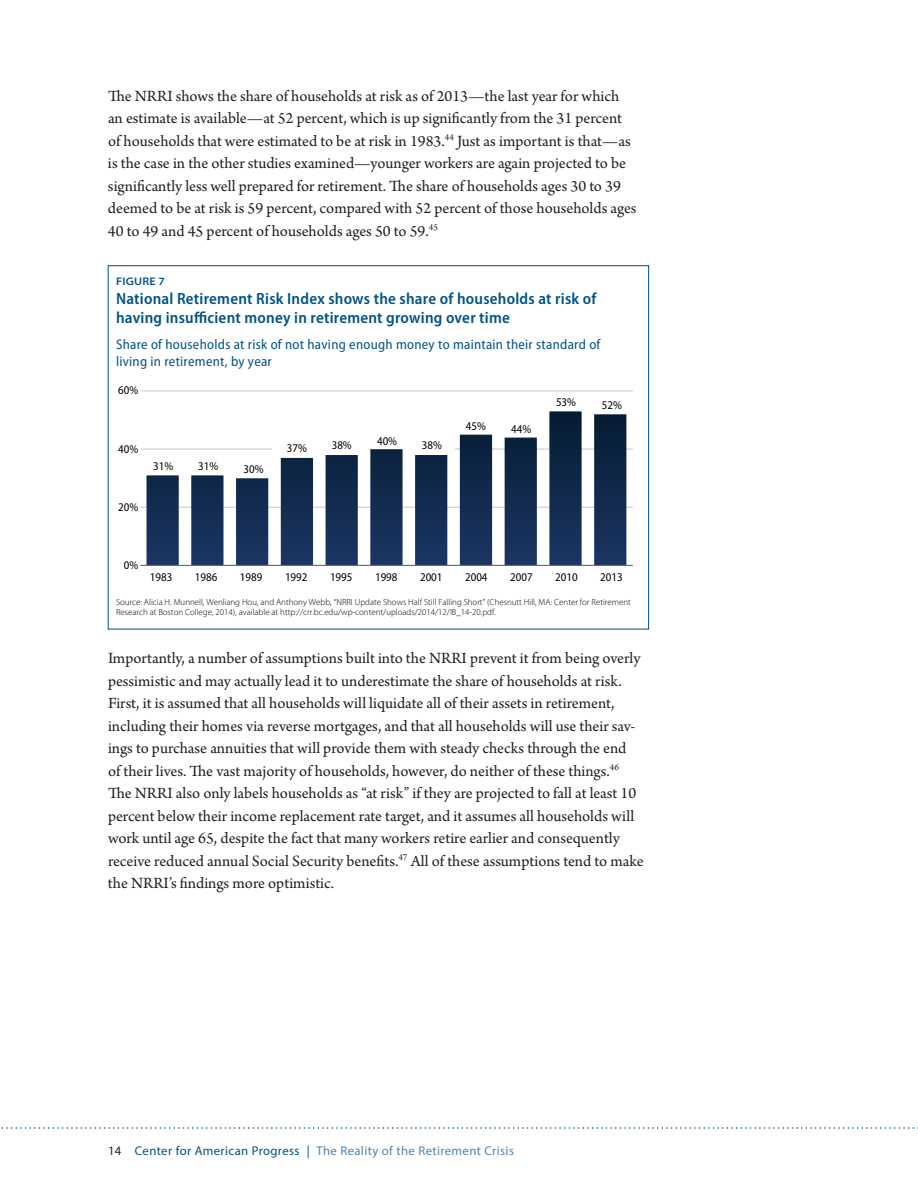
<style>
.page{position:relative;width:918px;height:1188px;background:#fff}
.page>*{position:absolute;margin:0;border:0;box-sizing:border-box;transform-origin:0 0}
.t1{font:16.5px/22.5px "Arno Pro";color:#231f20}
.t2{font:600 semi-condensed 16.2px/19.2px "Myriad Pro";letter-spacing:.015em;color:#005288}
.t3{font:semi-condensed 14.1px/16.8px "Myriad Pro";letter-spacing:.02em;color:#005288}
.t4{font:12.75px "Myriad Pro";letter-spacing:.03em;color:#5083af}
.t5{font:semi-condensed 11.85px "Myriad Pro";color:#000}
.t6{font:600 semi-expanded 11.1px "Myriad Pro";letter-spacing:.02em;color:#005288}
.t7{font:300 8.85px/10.6px "Myriad Pro";color:#000}
.s1{color:#231f20}
.s2{color:#005187}
</style>
<div class="page">
<svg style="left:1px;top:1127px;width:917px;height:2px"></svg>
<hr style="left:140px;top:449px;width:493px;height:1px;background:#ccc">
<hr style="left:140px;top:507px;width:493px;height:1px;background:#ccc">
<hr style="left:140px;top:390px;width:493px;height:1px;background:#ccc">
<svg style="left:147px;top:411px;width:479px;height:154px"></svg>
<hr style="left:140px;top:565px;width:493px;height:1px;background:#666766">
<p class="t1" style="left:108px;top:85px;width:530px">The NRRI shows the share of households at risk as of 2013—the last year for which an estimate is available—at 52 percent, which is up significantly from the 31 percent of households that were estimated to be at risk in 1983.<sup>44</sup> Just as important is that—as is the case in the other studies examined—younger workers are again projected to be significantly less well prepared for retirement. The share of households ages 30 to 39 deemed to be at risk is 59 percent, compared with 52 percent of those households ages 40 to 49 and 45 percent of households ages 50 to 59.<sup>45</sup></p>
<p class="t6" style="left:116px;top:275px;width:50px">FIGURE 7</p>
<p class="t2" style="left:116px;top:289px;width:482px">National Retirement Risk Index shows the share of households at risk of having insufficient money in retirement growing over time</p>
<p class="t3" style="left:116px;top:336px;width:486px">Share of households at risk of not having enough money to maintain their standard of living in retirement, by year</p>
<p class="t5" style="left:118px;top:384px;width:22px">60%</p>
<p class="t5" style="left:118px;top:442px;width:22px">40%</p>
<p class="t5" style="left:118px;top:500px;width:22px">20%</p>
<p class="t5" style="left:153px;top:459px;width:22px">31%</p>
<p class="t5" style="left:198px;top:459px;width:22px">31%</p>
<p class="t5" style="left:243px;top:462px;width:22px">30%</p>
<p class="t5" style="left:287px;top:442px;width:22px">37%</p>
<p class="t5" style="left:332px;top:438px;width:22px">38%</p>
<p class="t5" style="left:377px;top:435px;width:22px">40%</p>
<p class="t5" style="left:422px;top:439px;width:22px">38%</p>
<p class="t5" style="left:466px;top:419px;width:22px">45%</p>
<p class="t5" style="left:511px;top:423px;width:22px">44%</p>
<p class="t5" style="left:556px;top:396px;width:22px">53%</p>
<p class="t5" style="left:602px;top:399px;width:22px">52%</p>
<p class="t5" style="left:124px;top:558px;width:16px">0%</p>
<p class="t5" style="left:150px;top:570px;width:24px">1983</p>
<p class="t5" style="left:195px;top:570px;width:24px">1986</p>
<p class="t5" style="left:240px;top:570px;width:24px">1989</p>
<p class="t5" style="left:285px;top:570px;width:24px">1992</p>
<p class="t5" style="left:330px;top:570px;width:24px">1995</p>
<p class="t5" style="left:375px;top:570px;width:24px">1998</p>
<p class="t5" style="left:420px;top:570px;width:24px">2001</p>
<p class="t5" style="left:465px;top:570px;width:24px">2004</p>
<p class="t5" style="left:510px;top:570px;width:24px">2007</p>
<p class="t5" style="left:555px;top:570px;width:24px">2010</p>
<p class="t5" style="left:600px;top:570px;width:24px">2013</p>
<p class="t7" style="left:116px;top:596px;width:516px">Source: Alicia H. Munnell, Wenliang Hou, and Anthony Webb, “NRRI Update Shows Half Still Falling Short” (Chesnutt Hill, MA: Center for Retirement<br>Research at Boston College, 2014), available at http://crr.bc.edu/wp-content/uploads/2014/12/IB_14-20.pdf.</p>
<p class="t1" style="left:108px;top:648px;width:537px">Importantly, a number of assumptions built into the NRRI prevent it from being overly pessimistic and may actually lead it to underestimate the share of households at risk.<br>First, it is assumed that all households will liquidate all of their assets in retirement, including their homes via reverse mortgages, and that all households will use their sav&shy;ings to purchase annuities that will provide them with steady checks through the end<br>of their lives. The vast majority of households, however, do neither of these things.<sup>46<br></sup>The NRRI also only labels households as “at risk” if they are projected to fall at least 10 percent below their income replacement rate target, and it assumes all households will work until age 65, despite the fact that many workers retire earlier and consequently receive reduced annual Social Security benefits.<sup>47</sup> All of these assumptions tend to make the NRRI’s findings more optimistic.</p>
<p class="t4" style="left:108px;top:1143px;width:408px"><span class="s1">14</span> <span class="s2">Center for American Progress |</span> The Reality of the Retirement Crisis</p>
</div>
